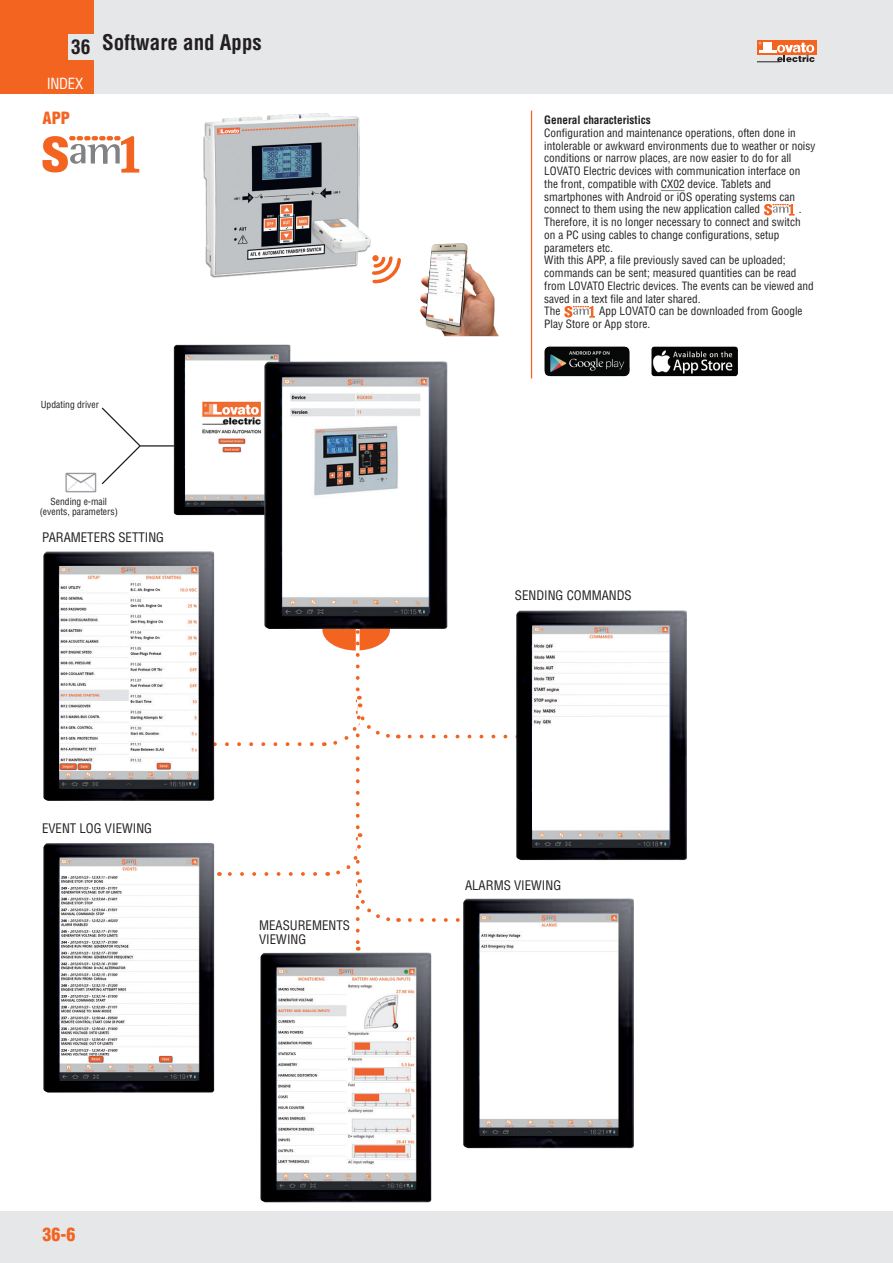
<style>
.page{position:relative;width:893px;height:1263px;background:#fff}
.page>*{position:absolute;margin:0;border:0;box-sizing:border-box;transform-origin:0 0}
.t1{font:700 condensed 21px "Helvetica";color:#231f20}
.t2{font:900 condensed 18px "Helvetica";color:#f36421}
.t3{font:900 condensed 16.5px "Helvetica";color:#f36421}
.t4{font:condensed 15px "Helvetica";letter-spacing:-.02em;color:#fff}
.t5{font:condensed 12.9px/14.5px "Helvetica";color:#231f20}
.t6{font:condensed 11.25px/12.8px "Helvetica";color:#231f20}
.t7{font:700 condensed 11.25px "Helvetica";color:#231f20}
.t8{font:condensed 9.6px/10.8px "Helvetica";color:#231f20;text-align:center}
</style>
<div class="page">
<div style="left:0;top:0;width:893px;height:94px;background:#e6e7e9"></div>
<div style="left:0;top:1212px;width:893px;height:51px;background:#e6e7e9"></div>
<div style="left:757px;top:40px;width:59px;height:15px;background:#f36421"></div>
<svg style="left:757px;top:42px;width:58px;height:21px"></svg>
<div style="left:0;top:0;width:94px;height:94px;background:#f36421"></div>
<div style="left:68px;top:34px;width:28px;height:26px;background:#e6e7e9"></div>
<svg style="left:764px;top:203px;width:31px;height:12px"></svg>
<svg style="left:564px;top:306px;width:31px;height:11px"></svg>
<hr style="left:140px;top:445px;width:72px;height:1px;background:#231f20">
<svg style="left:101px;top:407px;width:41px;height:78px"></svg>
<img style="left:174px;top:345px;width:116px;height:170px">
<img style="left:264px;top:361px;width:183px;height:225px">
<img style="left:260px;top:953px;width:171px;height:249px">
<img style="left:66px;top:472px;width:31px;height:21px">
<svg style="left:214px;top:586px;width:314px;height:365px"></svg>
<img style="left:516px;top:610px;width:171px;height:250px">
<img style="left:43px;top:551px;width:171px;height:250px">
<img style="left:43px;top:843px;width:171px;height:249px">
<img style="left:463px;top:898px;width:171px;height:250px">
<svg style="left:43px;top:136px;width:96px;height:37px"></svg>
<img style="left:420px;top:243px;width:79px;height:93px">
<div style="left:203px;top:114px;width:168px;height:164px;background:#231f20;opacity:.5"></div>
<img style="left:204px;top:113px;width:166px;height:163px">
<svg style="left:370px;top:254px;width:31px;height:30px"></svg>
<div style="left:372px;top:255px;width:7px;height:6px;border:2px solid #f36421;border-radius:50%"></div>
<hr style="left:531px;top:111px;width:1px;height:267px;background:#f36421">
<img style="left:544px;top:346px;width:86px;height:30px">
<img style="left:651px;top:346px;width:87px;height:30px">
<svg style="left:661px;top:190px;width:24px;height:1px"></svg>
<h1 class="t1" style="left:71px;top:30px;width:192px"><sub>36</sub> Software and Apps</h1>
<h3 class="t4" style="left:47px;top:74px;width:38px">INDEX</h3>
<h3 class="t3" style="left:43px;top:108px;width:29px">APP</h3>
<p class="t8" style="left:41px;top:399px;width:60px">Updating driver</p>
<p class="t8" style="left:40px;top:495px;width:80px">Sending e-mail (events, parameters)</p>
<p class="t5" style="left:42px;top:529px;width:124px">PARAMETERS SETTING</p>
<p class="t5" style="left:42px;top:821px;width:112px">EVENT LOG VIEWING</p>
<p class="t5" style="left:259px;top:917px;width:92px">MEASUREMENTS<br>VIEWING</p>
<h2 class="t2" style="left:43px;top:1223px;width:34px">36-6</h2>
<p class="t7" style="left:544px;top:113px;width:108px">General characteristics</p>
<p class="t6" style="left:544px;top:126px;width:273px">Configuration and maintenance operations, often done in intolerable or awkward environments due to weather or noisy conditions or narrow places, are now easier to do for all LOVATO Electric devices with communication interface on the front, compatible with CX02 device. Tablets and smartphones with Android or iOS operating systems can connect to them using the new application called</p>
<p class="t6" style="left:544px;top:203px;width:271px;text-indent:255px">.<br>Therefore, it is no longer necessary to connect and switch on a PC using cables to change configurations, setup parameters etc.<br>With this APP, a file previously saved can be uploaded; commands can be sent; measured quantities can be read from LOVATO Electric devices. The events can be viewed and saved in a text file and later shared.<br>The</p>
<p class="t6" style="left:544px;top:305px;width:260px;text-indent:55px">App LOVATO can be downloaded from Google<br>Play Store or App store.</p>
<p class="t5" style="left:515px;top:588px;width:118px">SENDING COMMANDS</p>
<p class="t5" style="left:465px;top:878px;width:98px">ALARMS VIEWING</p>
</div>
